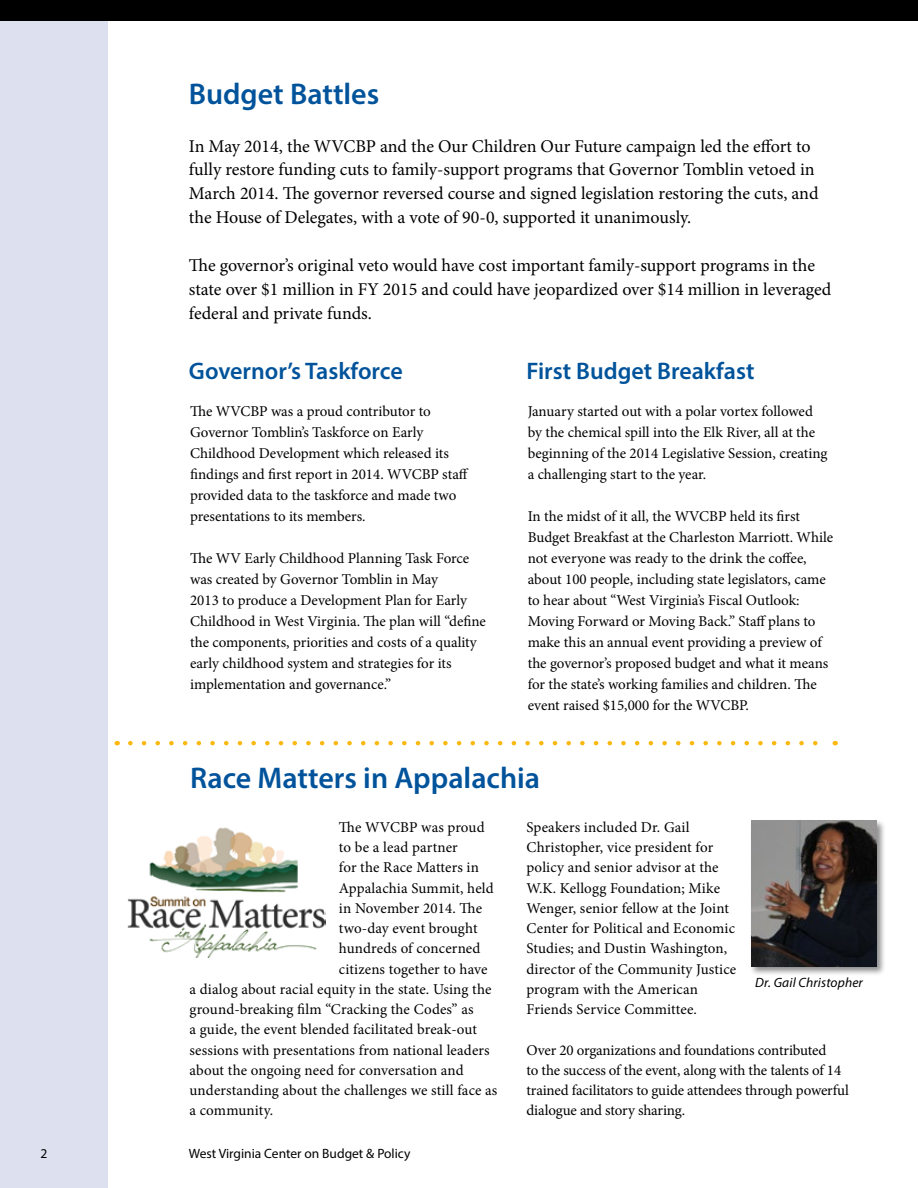
<style>
.page{position:relative;width:918px;height:1188px;background:#fff}
.page>*{position:absolute;margin:0;border:0;box-sizing:border-box;transform-origin:0 0}
.t1{font:600 30px "Myriad Pro";color:#00539b}
.t2{font:600 24px "Myriad Pro";color:#00539b}
.t3{font:18px/24px "Minion Pro";color:#000}
.t4{font:15px/21px "Minion Pro";color:#000}
.t5{font:13.5px "Myriad Pro";color:#000}
.t6{font:italic 13.5px "Myriad Pro";letter-spacing:.01em;color:#000}
</style>
<div class="page">
<svg style="left:130px;top:741px;width:688px;height:4px"></svg>
<div style="left:0;top:0;width:108px;height:1188px;background:#dde1ef"></div>
<div style="left:0;top:0;width:918px;height:20px;background:#000"></div>
<div style="left:749px;top:819px;width:137px;height:157px;background:#000;opacity:.45"></div>
<img style="left:751px;top:821px;width:126px;height:145px">
<img style="left:127px;top:827px;width:198px;height:130px">
<h1 class="t1" style="left:189px;top:74px;width:192px">Budget Battles</h1>
<p class="t3" style="left:189px;top:134px;width:631px">In May 2014, the WVCBP and the Our Children Our Future campaign led the effort to fully restore funding cuts to family-support programs that Governor Tomblin vetoed in March 2014. The governor reversed course and signed legislation restoring the cuts, and the House of Delegates, with a vote of 90-0, supported it unanimously.</p>
<p class="t3" style="left:189px;top:254px;width:644px">The governor’s original veto would have cost important family-support programs in the state over $1 million in FY 2015 and could have jeopardized over $14 million in leveraged federal and private funds.</p>
<h2 class="t2" style="left:189px;top:355px;width:215px">Governor’s Taskforce</h2>
<h2 class="t2" style="left:526px;top:355px;width:229px">First Budget Breakfast</h2>
<p class="t4" style="left:190px;top:401px;width:280px">The WVCBP was a proud contributor to Governor Tomblin’s Taskforce on Early Childhood Development which released its findings and first report in 2014. WVCBP staff provided data to the taskforce and made two presentations to its members.</p>
<p class="t4" style="left:190px;top:548px;width:297px">The WV Early Childhood Planning Task Force was created by Governor Tomblin in May<br>2013 to produce a Development Plan for Early Childhood in West Virginia. The plan will “define the components, priorities and costs of a quality early childhood system and strategies for its implementation and governance.”</p>
<p class="t4" style="left:528px;top:401px;width:301px">January started out with a polar vortex followed by the chemical spill into the Elk River, all at the beginning of the 2014 Legislative Session, creating a challenging start to the year.</p>
<p class="t4" style="left:528px;top:506px;width:307px">In the midst of it all, the WVCBP held its first Budget Breakfast at the Charleston Marriott. While not everyone was ready to the drink the coffee, about 100 people, including state legislators, came to hear about “West Virginia’s Fiscal Outlook:<br>Moving Forward or Moving Back.” Staff plans to make this an annual event providing a preview of the governor’s proposed budget and what it means for the state’s working families and children. The event raised $15,000 for the WVCBP.</p>
<h1 class="t1" style="left:190px;top:759px;width:352px">Race Matters in Appalachia</h1>
<p class="t4" style="left:339px;top:817px;width:147px">The WVCBP was proud</p>
<p class="t4" style="left:339px;top:837px;width:120px">to be a lead partner</p>
<p class="t4" style="left:339px;top:857px;width:142px">for the Race Matters in</p>
<p class="t4" style="left:339px;top:877px;width:156px">Appalachia Summit, held</p>
<p class="t4" style="left:339px;top:898px;width:145px">in November 2014. The</p>
<p class="t4" style="left:339px;top:918px;width:140px">two-day event brought</p>
<p class="t4" style="left:339px;top:938px;width:143px">hundreds of concerned</p>
<p class="t4" style="left:339px;top:958px;width:150px">citizens together to have</p>
<p class="t4" style="left:190px;top:979px;width:304px">a dialog about racial equity in the state. Using the</p>
<p class="t4" style="left:190px;top:999px;width:286px">ground-breaking film “Cracking the Codes” as</p>
<p class="t4" style="left:190px;top:1019px;width:289px">a guide, the event blended facilitated break-out</p>
<p class="t4" style="left:190px;top:1039px;width:302px">sessions with presentations from national leaders</p>
<p class="t4" style="left:190px;top:1060px;width:276px">about the ongoing need for conversation and</p>
<p class="t4" style="left:190px;top:1080px;width:309px">understanding about the challenges we still face as</p>
<p class="t4" style="left:190px;top:1100px;width:85px">a community.</p>
<p class="t4" style="left:526px;top:817px;width:211px;line-height:20.2px">Speakers included Dr. Gail<br>Christopher, vice president for policy and senior advisor at the<br>W.K. Kellogg Foundation; Mike<br>Wenger, senior fellow at the Joint<br>Center for Political and Economic<br>Studies; and Dustin Washington, director of the Community Justice program with the American<br>Friends Service Committee.</p>
<p class="t4" style="left:526px;top:1040px;width:324px;line-height:20.2px">Over 20 organizations and foundations contributed<br>to the success of the event, along with the talents of 14 trained facilitators to guide attendees through powerful dialogue and story sharing.</p>
<p class="t6" style="left:755px;top:974px;width:109px">Dr. Gail Christopher</p>
<p class="t5" style="left:41px;top:1145px;width:8px">2</p>
<p class="t5" style="left:189px;top:1145px;width:223px">West Virginia Center on Budget &amp; Policy</p>
</div>
